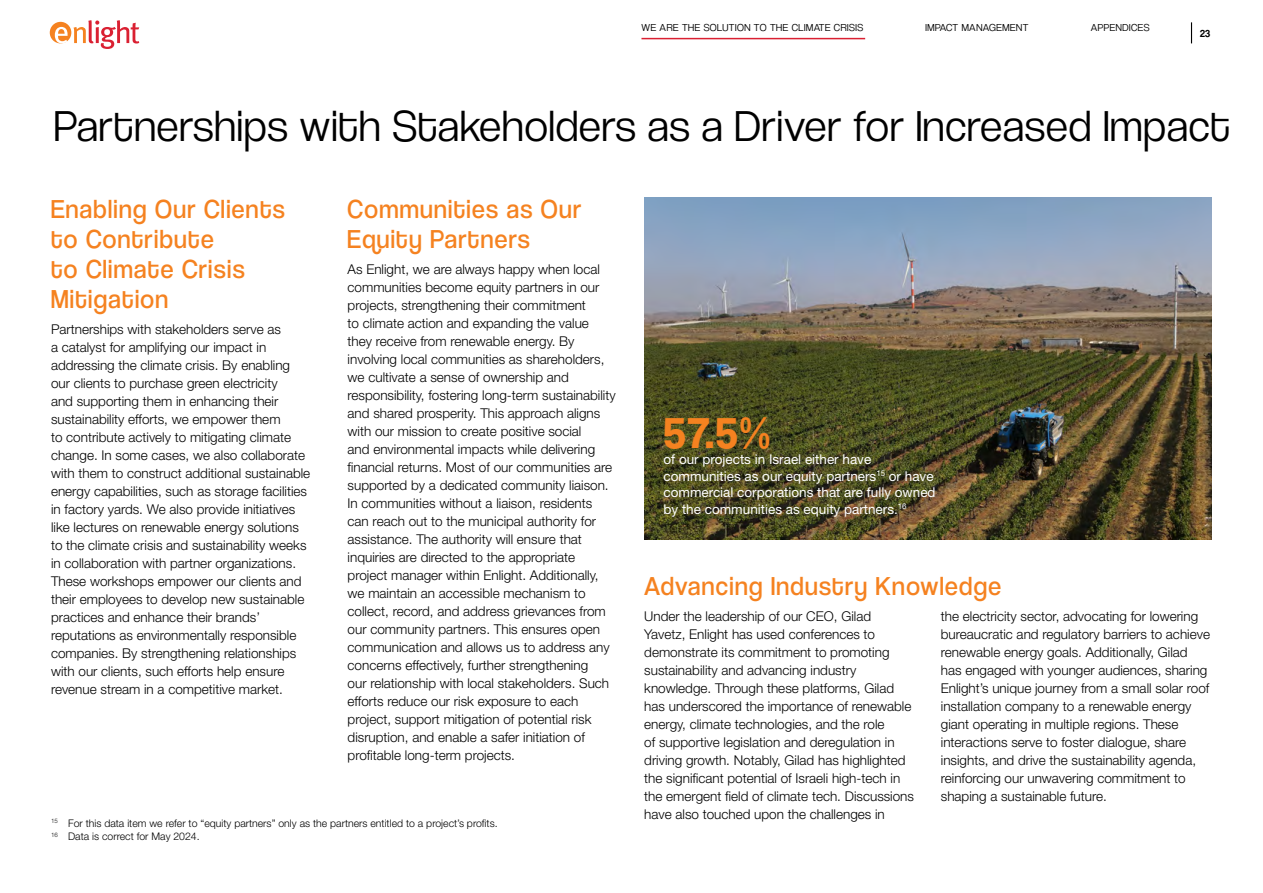
<style>
.page{position:relative;width:1263px;height:893px;background:#fff}
.page>*{position:absolute;margin:0;border:0;box-sizing:border-box;transform-origin:0 0}
.t1{font:45px "Coolvetica Lt";letter-spacing:.02em;color:#000}
.t2{font:700 45px "Coolvetica Rg";color:#f58220}
.t3{font:27px/30px "Coolvetica Bk";letter-spacing:.05em;color:#f58220;scale:.95 1}
.t4{font:300 13.5px/18px "Helvetica Neue LT Std";color:#000}
.t5{font:13.5px/16.5px "Helvetica Neue LT Std";color:#fff}
.t6{font:300 10.5px/13.5px "Helvetica Neue LT Std";color:#000}
.t7{font:10.5px "Coolvetica Lt";letter-spacing:.05em;color:#000}
.t8{font:10.5px "Coolvetica Rg";color:#000}
</style>
<div class="page">
<div style="left:50px;top:22px;width:21px;height:21px;background:#f58220;border-radius:50%"></div>
<svg style="left:74px;top:20px;width:65px;height:29px"></svg>
<svg style="left:55px;top:27px;width:13px;height:16px"></svg>
<svg style="left:1191px;top:22px;width:1px;height:21px"></svg>
<hr style="left:641px;top:38px;width:224px;height:1px;background:#da2032">
<img style="left:644px;top:197px;width:568px;height:343px">
<p class="t7" style="left:641px;top:21px;width:223px">WE ARE THE SOLUTION TO THE CLIMATE CRISIS</p>
<p class="t7" style="left:925px;top:21px;width:104px">IMPACT MANAGEMENT</p>
<p class="t7" style="left:1091px;top:22px;width:60px">APPENDICES</p>
<p class="t8" style="left:1200px;top:27px;width:12px">23</p>
<h1 class="t1" style="left:54px;top:100px;width:1178px">Partnerships with Stakeholders as a Driver for Increased Impact</h1>
<h2 class="t3" style="left:51px;top:194px;width:248px">Enabling Our Clients to Contribute<br>to Climate Crisis<br>Mitigation</h2>
<p class="t4" style="left:51px;top:320px;width:261px">Partnerships with stakeholders serve as<br>a catalyst for amplifying our impact in addressing the climate crisis. By enabling our clients to purchase green electricity<br>and supporting them in enhancing their sustainability efforts, we empower them<br>to contribute actively to mitigating climate change. In some cases, we also collaborate with them to construct additional sustainable energy capabilities, such as storage facilities in factory yards. We also provide initiatives like lectures on renewable energy solutions to the climate crisis and sustainability weeks in collaboration with partner organizations.<br>These workshops empower our clients and their employees to develop new sustainable practices and enhance their brands’ reputations as environmentally responsible companies. By strengthening relationships with our clients, such efforts help ensure revenue stream in a competitive market.</p>
<h2 class="t3" style="left:348px;top:194px;width:247px">Communities as Our<br>Equity Partners</h2>
<p class="t4" style="left:348px;top:260px;width:270px">As Enlight, we are always happy when local communities become equity partners in our projects, strengthening their commitment<br>to climate action and expanding the value they receive from renewable energy. By involving local communities as shareholders, we cultivate a sense of ownership and responsibility, fostering long-term sustainability and shared prosperity. This approach aligns with our mission to create positive social<br>and environmental impacts while delivering financial returns. Most of our communities are supported by a dedicated community liaison.<br>In communities without a liaison, residents can reach out to the municipal authority for assistance. The authority will ensure that inquiries are directed to the appropriate project manager within Enlight. Additionally, we maintain an accessible mechanism to collect, record, and address grievances from our community partners. This ensures open communication and allows us to address any concerns effectively, further strengthening<br>our relationship with local stakeholders. Such efforts reduce our risk exposure to each project, support mitigation of potential risk disruption, and enable a safer initiation of profitable long-term projects.</p>
<p class="t6" style="left:51px;top:816px;width:448px"><sup>15</sup> For this data item we refer to “equity partners” only as the partners entitled to a project’s profits.<br><sup>16</sup> Data is correct for May 2024.</p>
<h1 class="t2" style="left:663px;top:406px;width:108px">57.5%</h1>
<p class="t5" style="left:663px;top:451px;width:274px">of our projects in Israel either have communities as our equity partners<sup>15</sup> or have commercial corporations that are fully owned by the communities as equity partners.<sup>16</sup></p>
<h2 class="t3" style="left:644px;top:570px;width:377px">Advancing Industry Knowledge</h2>
<p class="t4" style="left:644px;top:607px;width:271px">Under the leadership of our CEO, Gilad Yavetz, Enlight has used conferences to demonstrate its commitment to promoting sustainability and advancing industry knowledge. Through these platforms, Gilad has underscored the importance of renewable energy, climate technologies, and the role<br>of supportive legislation and deregulation in driving growth. Notably, Gilad has highlighted the significant potential of Israeli high-tech in the emergent field of climate tech. Discussions have also touched upon the challenges in</p>
<p class="t4" style="left:941px;top:607px;width:271px">the electricity sector, advocating for lowering bureaucratic and regulatory barriers to achieve renewable energy goals. Additionally, Gilad has engaged with younger audiences, sharing Enlight’s unique journey from a small solar roof installation company to a renewable energy giant operating in multiple regions. These interactions serve to foster dialogue, share insights, and drive the sustainability agenda, reinforcing our unwavering commitment to shaping a sustainable future.</p>
</div>
